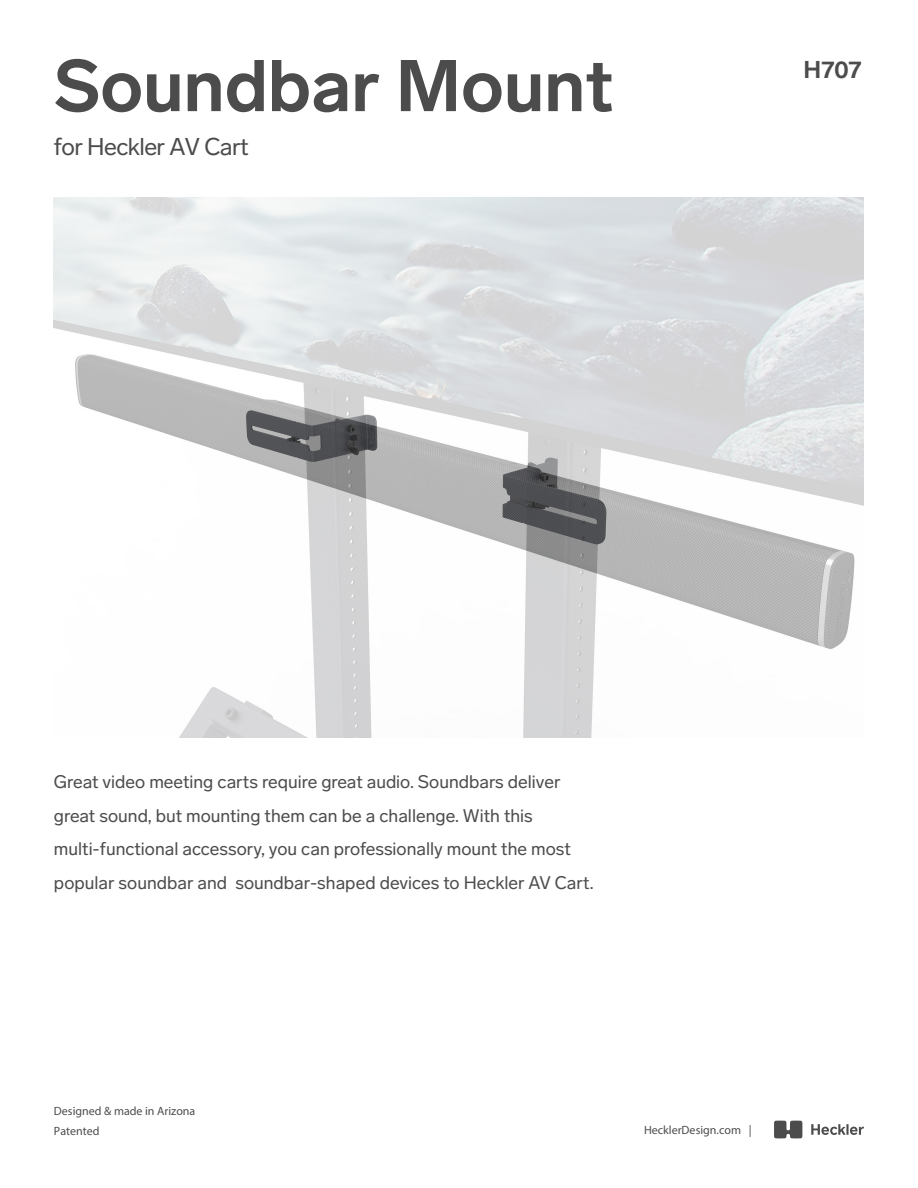
<style>
.page{position:relative;width:918px;height:1188px;background:#fff}
.page>*{position:absolute;margin:0;border:0;box-sizing:border-box;transform-origin:0 0}
.t1{font:700 72px "Lab Grotesque";color:#4d4c4c}
.t2{font:24px "Lab Grotesque";letter-spacing:-.025em;color:#4d4c4c}
.t3{font:700 24px "Lab Grotesque";color:#4d4c4c}
.t4{font:18px/33.6px "Lab Grotesque";color:#4d4c4c}
.t5{font:12px/20.4px "Myriad Pro";color:#4d4d4d}
</style>
<div class="page">
<svg style="left:774px;top:1121px;width:28px;height:17px"></svg>
<svg style="left:811px;top:1124px;width:53px;height:11px"></svg>
<img style="left:54px;top:198px;width:810px;height:540px">
<h1 class="t1" style="left:54px;top:43px;width:561px">Soundbar Mount</h1>
<h2 class="t2" style="left:54px;top:133px;width:196px">for Heckler AV Cart</h2>
<h2 class="t3" style="left:804px;top:55px;width:60px">H707</h2>
<p class="t4" style="left:54px;top:765px;width:541px">Great video meeting carts require great audio. Soundbars deliver great sound, but mounting them can be a challenge. With this multi-functional accessory, you can professionally mount the most popular soundbar and soundbar-shaped devices to Heckler AV Cart.</p>
<p class="t5" style="left:54px;top:1101px;width:143px">Designed &amp; made in Arizona<br>Patented</p>
<p class="t5" style="left:644px;top:1119px;width:109px">HecklerDesign.com |</p>
</div>
